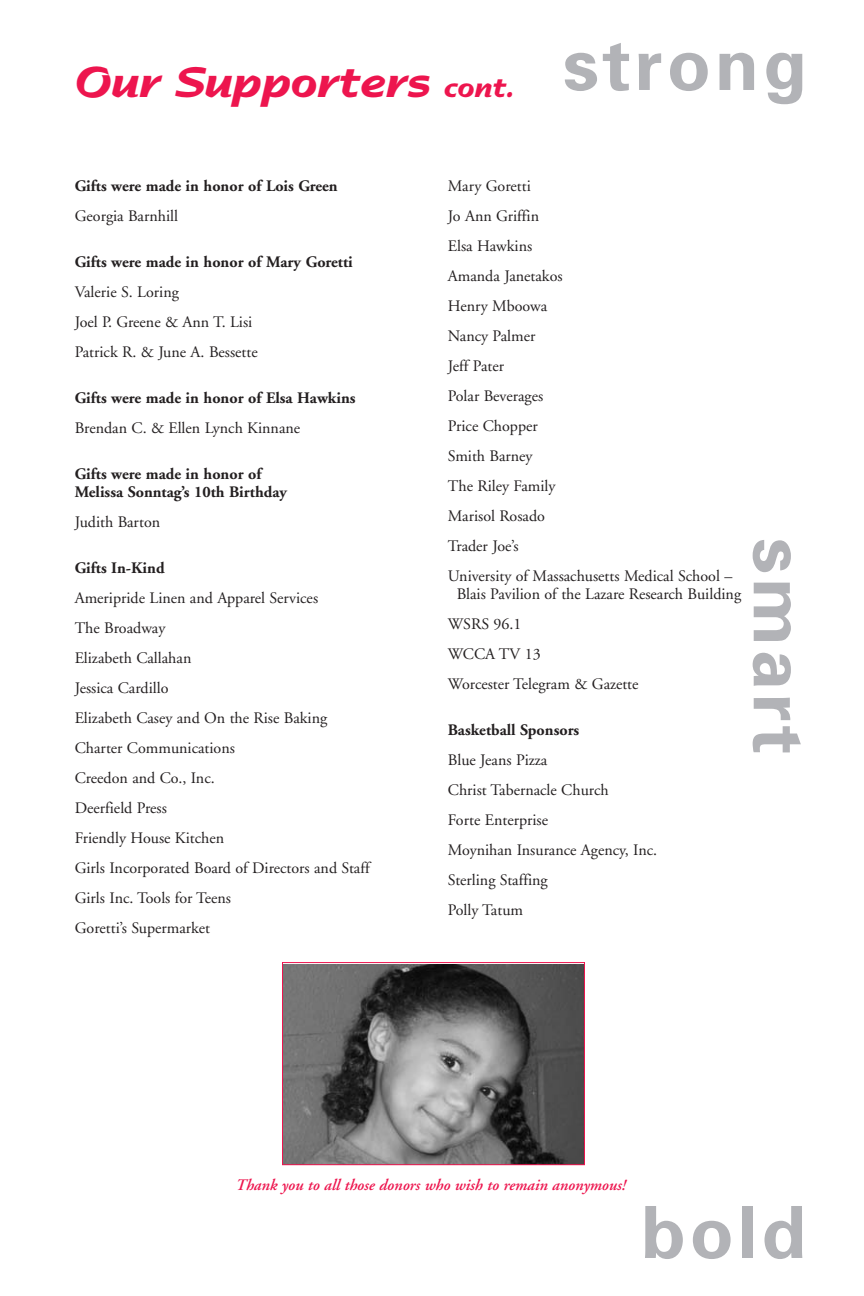
<style>
.page{position:relative;width:864px;height:1296px;background:#fff}
.page>*{position:absolute;margin:0;border:0;box-sizing:border-box;transform-origin:0 0}
.t1{font:700 72px "Univers";letter-spacing:.055em;color:#b2b3b7}
.t2{font:700 44px "Nadianne";color:#ed154e}
.t3{font:16px/30px "Adobe Garamond";color:#231f20}
.t4{font:700 16px/18px "Adobe Garamond";color:#231f20}
.t5{font:italic 600 16px "Adobe Garamond";color:#ed154e}
.s1{font-size:28px}
</style>
<div class="page">
<img style="left:284px;top:965px;width:299px;height:198px">
<div style="left:282px;top:962px;width:303px;height:203px;border:1px solid #ed154e"></div>
<h2 class="t2" style="left:74px;top:56px;width:441px">Our Supporters <span class="s1">cont.</span></h2>
<h1 class="t1" style="left:563px;top:38px;width:246px">strong</h1>
<p class="t4" style="left:75px;top:179px;width:264px">Gifts were made in honor of Lois Green</p>
<p class="t3" style="left:75px;top:203px;width:105px">Georgia Barnhill</p>
<p class="t4" style="left:75px;top:255px;width:280px">Gifts were made in honor of Mary Goretti</p>
<p class="t3" style="left:75px;top:279px;width:185px">Valerie S. Loring<br>Joel P. Greene &amp; Ann T. Lisi<br>Patrick R. &amp; June A. Bessette</p>
<p class="t4" style="left:75px;top:391px;width:282px">Gifts were made in honor of Elsa Hawkins</p>
<p class="t3" style="left:75px;top:415px;width:227px">Brendan C. &amp; Ellen Lynch Kinnane</p>
<p class="t4" style="left:75px;top:467px;width:214px">Gifts were made in honor of<br>Melissa Sonntag’s 10th Birthday</p>
<p class="t3" style="left:75px;top:509px;width:87px">Judith Barton</p>
<p class="t4" style="left:75px;top:561px;width:91px">Gifts In-Kind</p>
<p class="t3" style="left:75px;top:585px;width:296px">Ameripride Linen and Apparel Services<br>The Broadway<br>Elizabeth Callahan<br>Jessica Cardillo<br>Elizabeth Casey and On the Rise Baking<br>Charter Communications<br>Creedon and Co., Inc.<br>Deerfield Press<br>Friendly House Kitchen<br>Girls Incorporated Board of Directors and Staff<br>Girls Inc. Tools for Teens<br>Goretti’s Supermarket</p>
<p class="t3" style="left:448px;top:173px;width:286px">Mary Goretti<br>Jo Ann Griffin<br>Elsa Hawkins<br>Amanda Janetakos<br>Henry Mboowa<br>Nancy Palmer<br>Jeff Pater<br>Polar Beverages<br>Price Chopper<br>Smith Barney<br>The Riley Family<br>Marisol Rosado<br>Trader Joe’s<br>University of Massachusetts Medical School –</p>
<p class="t3" style="left:448px;top:581px;width:295px;text-indent:9px">Blais Pavilion of the Lazare Research Building<br>WSRS 96.1<br>WCCA TV 13<br>Worcester Telegram &amp; Gazette</p>
<p class="t4" style="left:448px;top:723px;width:133px">Basketball Sponsors</p>
<p class="t3" style="left:448px;top:747px;width:211px">Blue Jeans Pizza<br>Christ Tabernacle Church<br>Forte Enterprise<br>Moynihan Insurance Agency, Inc.<br>Sterling Staffing<br>Polly Tatum</p>
<h1 class="t1" style="left:806px;top:538px;width:218px;rotate:90deg">smart</h1>
<p class="t5" style="left:236px;top:1178px;width:392px">Thank you to all those donors who wish to remain anonymous!</p>
<h1 class="t1" style="left:642px;top:1206px;width:165px">bold</h1>
</div>
